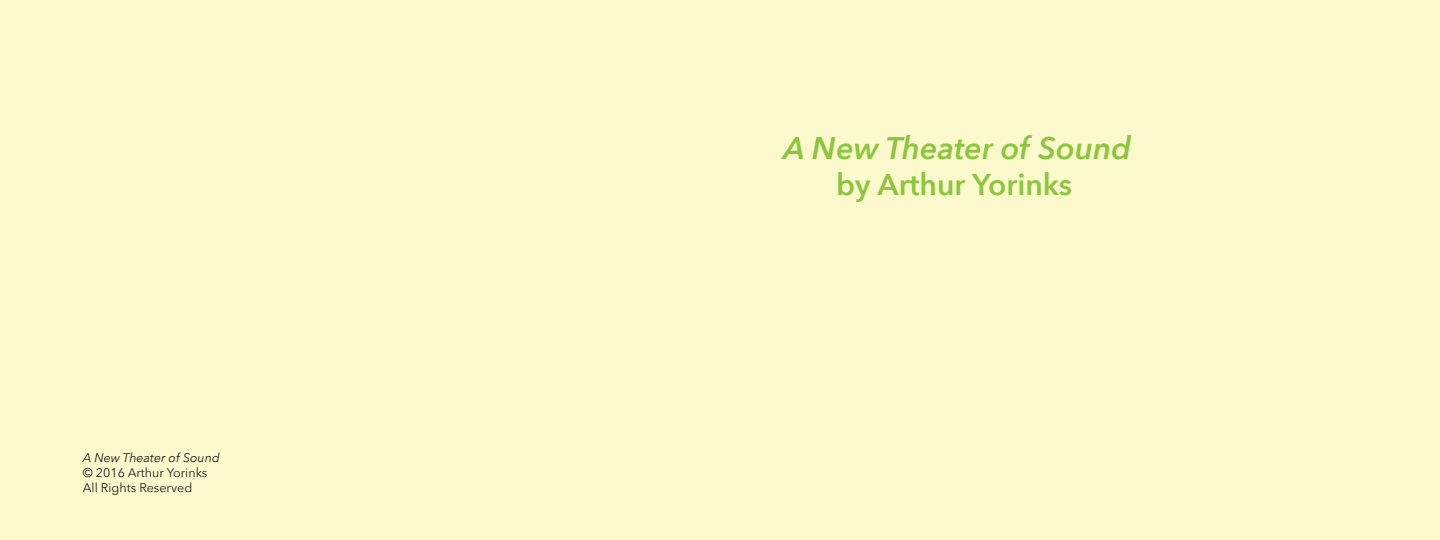
<style>
.page{position:relative;width:1440px;height:540px;background:#fcf9cd}
.page>*{position:absolute;margin:0;border:0;box-sizing:border-box;transform-origin:0 0}
.t1{font:italic 600 31.25px "Avenir Next";color:#8bc63e}
.t2{font:600 30px "Avenir Next";color:#8bc63e}
.t3{font:12.5px/15px "Avenir Next";color:#231f20}
.t4{font:italic 12.5px "Avenir Next";color:#231f20}
</style>
<div class="page">
<p class="t4" style="left:83px;top:450px;width:139px">A New Theater of Sound</p>
<p class="t3" style="left:83px;top:466px;width:126px">© 2016 Arthur Yorinks<br>All Rights Reserved</p>
<h1 class="t1" style="left:784px;top:128px;width:349px">A New Theater of Sound</h1>
<h2 class="t2" style="left:836px;top:165px;width:238px">by Arthur Yorinks</h2>
</div>
